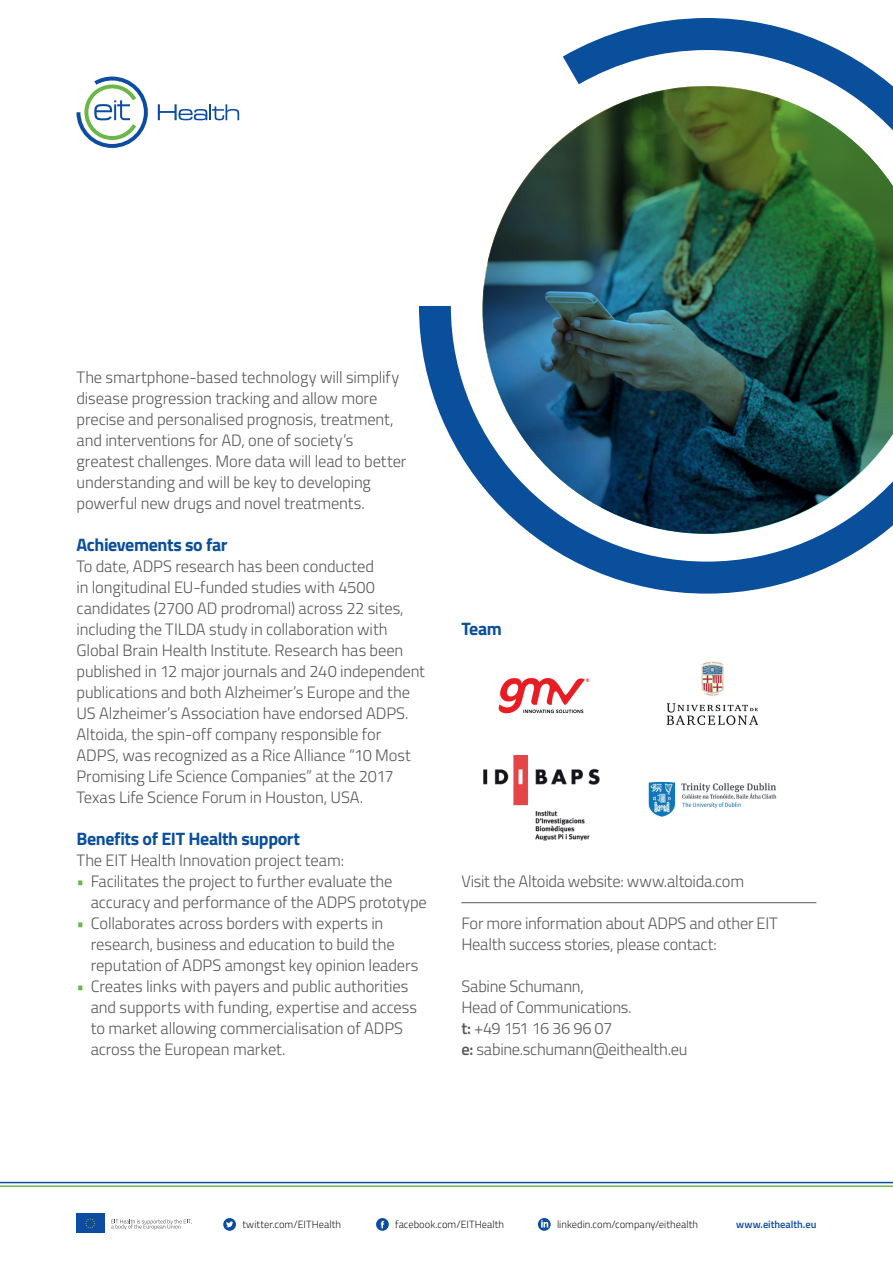
<style>
.page{position:relative;width:893px;height:1263px;background:#fff}
.page>*{position:absolute;margin:0;border:0;box-sizing:border-box;transform-origin:0 0}
.t1{font:700 18px "Titillium";letter-spacing:-.025em;color:#0a4f9c}
.t2{font:300 16.5px/21px "Titillium";letter-spacing:-.01em;color:#57585a}
.t3{font:300 10.5px "Titillium";color:#231f20}
.t4{font:600 10.5px "Titillium";color:#0d4da1}
.s1{color:#69b845}
.s2{font-weight:600}
</style>
<div class="page">
<svg style="left:76px;top:77px;width:72px;height:71px"></svg>
<svg style="left:158px;top:104px;width:81px;height:16px"></svg>
<img style="left:419px;top:18px;width:474px;height:576px">
<svg style="left:223px;top:1218px;width:13px;height:13px"></svg>
<svg style="left:376px;top:1218px;width:13px;height:13px"></svg>
<svg style="left:538px;top:1218px;width:13px;height:13px"></svg>
<svg style="left:111px;top:1219px;width:81px;height:11px"></svg>
<div style="left:76px;top:1214px;width:29px;height:19px;background:#0d4da1"></div>
<svg style="left:85px;top:1218px;width:10px;height:10px"></svg>
<hr style="left:0;top:1185px;width:893px;height:2px;background:#69b845">
<hr style="left:0;top:1182px;width:893px;height:1px;background:#0d4da1">
<hr style="left:461px;top:902px;width:355px;height:1px;background:#57585a">
<img style="left:498px;top:677px;width:92px;height:37px">
<img style="left:666px;top:661px;width:93px;height:65px">
<img style="left:484px;top:755px;width:115px;height:86px">
<img style="left:648px;top:781px;width:129px;height:36px">
<p class="t2" style="left:77px;top:365px;width:331px">The smartphone-based technology will simplify disease progression tracking and allow more precise and personalised prognosis, treatment, and interventions for AD, one of society’s greatest challenges. More data will lead to better understanding and will be key to developing powerful new drugs and novel treatments.</p>
<p class="t1" style="left:77px;top:530px;width:152px">Achievements so far</p>
<p class="t2" style="left:77px;top:554px;width:350px">To date, ADPS research has been conducted<br>in longitudinal EU-funded studies with 4500 candidates (2700 AD prodromal) across 22 sites, including the TILDA study in collaboration with Global Brain Health Institute. Research has been published in 12 major journals and 240 independent publications and both Alzheimer’s Europe and the US Alzheimer’s Association have endorsed ADPS.<br>Altoida, the spin-off company responsible for ADPS, was recognized as a Rice Alliance “10 Most Promising Life Science Companies” at the 2017<br>Texas Life Science Forum in Houston, USA.</p>
<p class="t1" style="left:77px;top:824px;width:225px">Benefits of EIT Health support</p>
<p class="t2" style="left:77px;top:848px;width:269px">The EIT Health Innovation project team:</p>
<p class="t2" style="left:91px;top:869px;width:338px;text-indent:-14px"><span class="s1">•</span> Facilitates the project to further evaluate the accuracy and performance of the ADPS prototype</p>
<p class="t2" style="left:91px;top:911px;width:329px;text-indent:-14px"><span class="s1">•</span> Collaborates across borders with experts in research, business and education to build the reputation of ADPS amongst key opinion leaders</p>
<p class="t2" style="left:91px;top:974px;width:328px;text-indent:-14px"><span class="s1">•</span> Creates links with payers and public authorities and supports with funding, expertise and access to market allowing commercialisation of ADPS across the European market.</p>
<p class="t1" style="left:461px;top:614px;width:42px">Team</p>
<p class="t2" style="left:461px;top:869px;width:284px">Visit the Altoida website: www.altoida.com</p>
<p class="t2" style="left:461px;top:911px;width:318px">For more information about ADPS and other EIT<br>Health success stories, please contact:</p>
<p class="t2" style="left:461px;top:974px;width:227px">Sabine Schumann,<br>Head of Communications.<br><span class="s2">t:</span> +49 151 16 36 96 07<br><span class="s2">e:</span> sabine.schumann@eithealth.eu</p>
<p class="t3" style="left:242px;top:1217px;width:100px">twitter.com/EITHealth</p>
<p class="t3" style="left:395px;top:1217px;width:111px">facebook.com/EITHealth</p>
<p class="t3" style="left:557px;top:1217px;width:143px">linkedin.com/company/eithealth</p>
<p class="t4" style="left:736px;top:1217px;width:82px">www.eithealth.eu</p>
</div>
